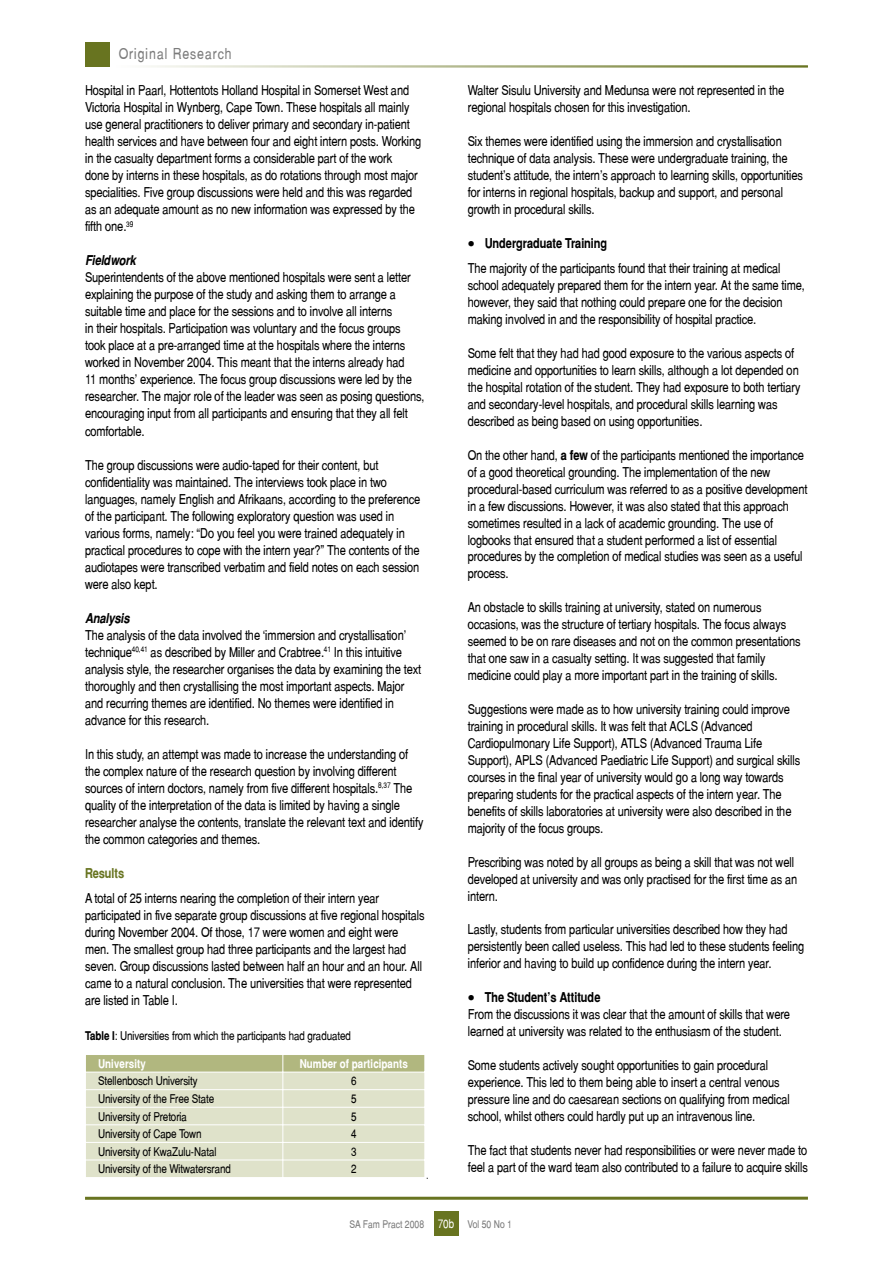
<style>
.page{position:relative;width:893px;height:1263px;background:#fff}
.page>*{position:absolute;margin:0;border:0;box-sizing:border-box;transform-origin:0 0}
.t1{font:15px "Switzerland Narrow Plain";letter-spacing:.06em;color:#7c7c7c}
.WW-Comment_Text{font:13.5px/17px "Switzerland Narrow Plain";letter-spacing:-.01em;color:#000}
.t2{font:700 13.5px "Switzerland Narrow";letter-spacing:-.01em;color:#000}
.t3{font:italic 700 13.5px "Switzerland Narrow";letter-spacing:-.01em;color:#000}
.t4{font:700 13.5px "Switzerland Narrow";letter-spacing:-.01em;color:#687420}
.WW-Table_Contents1111111{font:12px "Switzerland Narrow Plain";letter-spacing:-.01em;color:#000}
.WW-Table_Heading1111111{font:700 12px "Switzerland Narrow";color:#fff}
.t5{font:12px "Switzerland Narrow Plain";color:#fff}
.t6{font:10.5px "Switzerland Narrow Plain";color:#7c7c7c}
.s1{font-family:"Switzerland Narrow";font-weight:700}
</style>
<div class="page">
<svg style="left:86px;top:1055px;width:342px;height:124px;background:#dbdec4"></svg>
<div style="left:85px;top:43px;width:25px;height:24px;background:#687420"></div>
<div style="left:113px;top:65px;width:695px;height:3px;border:2px solid #fff"></div>
<div style="left:434px;top:1211px;width:24px;height:24px;background:#687420"></div>
<hr style="left:85px;top:1197px;width:723px;height:3px;background:#687420">
<p class="t1" style="left:119px;top:45px;width:114px">Original Research</p>
<p class="WW-Comment_Text" style="left:85px;top:82px;width:338px">Hospital in Paarl, Hottentots Holland Hospital in Somerset West and Victoria Hospital in Wynberg, Cape Town. These hospitals all mainly use general practitioners to deliver primary and secondary in-patient health services and have between four and eight intern posts. Working in the casualty department forms a considerable part of the work<br>done by interns in these hospitals, as do rotations through most major specialities. Five group discussions were held and this was regarded as an adequate amount as no new information was expressed by the fifth one.<sup>39</sup></p>
<p class="t3" style="left:85px;top:252px;width:52px">Fieldwork</p>
<p class="WW-Comment_Text" style="left:85px;top:269px;width:341px">Superintendents of the above mentioned hospitals were sent a letter explaining the purpose of the study and asking them to arrange a suitable time and place for the sessions and to involve all interns<br>in their hospitals. Participation was voluntary and the focus groups<br>took place at a pre-arranged time at the hospitals where the interns worked in November 2004. This meant that the interns already had<br>11 months’ experience. The focus group discussions were led by the researcher. The major role of the leader was seen as posing questions, encouraging input from all participants and ensuring that they all felt comfortable.</p>
<p class="WW-Comment_Text" style="left:85px;top:456px;width:337px">The group discussions were audio-taped for their content, but confidentiality was maintained. The interviews took place in two languages, namely English and Afrikaans, according to the preference of the participant. The following exploratory question was used in various forms, namely: “Do you feel you were trained adequately in practical procedures to cope with the intern year?” The contents of the audiotapes were transcribed verbatim and field notes on each session were also kept.</p>
<p class="t3" style="left:85px;top:610px;width:46px">Analysis</p>
<p class="WW-Comment_Text" style="left:85px;top:626px;width:338px">The analysis of the data involved the ‘immersion and crystallisation’ technique<sup>40,41</sup> as described by Miller and Crabtree.<sup>41</sup> In this intuitive analysis style, the researcher organises the data by examining the text thoroughly and then crystallising the most important aspects. Major and recurring themes are identified. No themes were identified in advance for this research.</p>
<p class="WW-Comment_Text" style="left:85px;top:745px;width:340px">In this study, an attempt was made to increase the understanding of the complex nature of the research question by involving different sources of intern doctors, namely from five different hospitals.<sup>8,37</sup> The quality of the interpretation of the data is limited by having a single researcher analyse the contents, translate the relevant text and identify the common categories and themes.</p>
<p class="t4" style="left:85px;top:865px;width:41px">Results</p>
<p class="WW-Comment_Text" style="left:85px;top:890px;width:341px">A total of 25 interns nearing the completion of their intern year participated in five separate group discussions at five regional hospitals during November 2004. Of those, 17 were women and eight were men. The smallest group had three participants and the largest had seven. Group discussions lasted between half an hour and an hour. All came to a natural conclusion. The universities that were represented are listed in Table I.</p>
<p class="WW-Table_Contents1111111" style="left:85px;top:1028px;width:267px"><span class="s1">Table I</span>: Universities from which the participants had graduated</p>
<p class="WW-Table_Heading1111111" style="left:98px;top:1056px;width:49px">University</p>
<p class="WW-Table_Heading1111111" style="left:300px;top:1056px;width:110px">Number of participants</p>
<p class="WW-Table_Contents1111111" style="left:98px;top:1074px;width:101px">Stellenbosch University</p>
<p class="WW-Table_Contents1111111" style="left:351px;top:1074px;width:7px">6</p>
<p class="WW-Table_Contents1111111" style="left:98px;top:1091px;width:118px">University of the Free State</p>
<p class="WW-Table_Contents1111111" style="left:351px;top:1091px;width:7px">5</p>
<p class="WW-Table_Contents1111111" style="left:98px;top:1109px;width:90px">University of Pretoria</p>
<p class="WW-Table_Contents1111111" style="left:351px;top:1109px;width:7px">5</p>
<p class="WW-Table_Contents1111111" style="left:98px;top:1126px;width:105px">University of Cape Town</p>
<p class="WW-Table_Contents1111111" style="left:351px;top:1126px;width:7px">4</p>
<p class="WW-Table_Contents1111111" style="left:98px;top:1144px;width:120px">University of KwaZulu-Natal</p>
<p class="WW-Table_Contents1111111" style="left:351px;top:1144px;width:7px">3</p>
<p class="WW-Table_Contents1111111" style="left:98px;top:1162px;width:134px">University of the Witwatersrand</p>
<p class="WW-Table_Contents1111111" style="left:351px;top:1162px;width:7px">2</p>
<p class="WW-Comment_Text" style="left:468px;top:82px;width:318px">Walter Sisulu University and Medunsa were not represented in the regional hospitals chosen for this investigation.</p>
<p class="WW-Comment_Text" style="left:468px;top:133px;width:337px">Six themes were identified using the immersion and crystallisation technique of data analysis. These were undergraduate training, the student’s attitude, the intern’s approach to learning skills, opportunities for interns in regional hospitals, backup and support, and personal growth in procedural skills.</p>
<p class="t2" style="left:468px;top:235px;width:141px">• Undergraduate Training</p>
<p class="WW-Comment_Text" style="left:468px;top:260px;width:339px">The majority of the participants found that their training at medical school adequately prepared them for the intern year. At the same time, however, they said that nothing could prepare one for the decision making involved in and the responsibility of hospital practice.</p>
<p class="WW-Comment_Text" style="left:468px;top:345px;width:334px">Some felt that they had had good exposure to the various aspects of medicine and opportunities to learn skills, although a lot depended on the hospital rotation of the student. They had exposure to both tertiary and secondary-level hospitals, and procedural skills learning was described as being based on using opportunities.</p>
<p class="WW-Comment_Text" style="left:468px;top:446px;width:341px">On the other hand, <span class="s1">a few</span> of the participants mentioned the importance of a good theoretical grounding. The implementation of the new procedural-based curriculum was referred to as a positive development in a few discussions. However, it was also stated that this approach sometimes resulted in a lack of academic grounding. The use of logbooks that ensured that a student performed a list of essential procedures by the completion of medical studies was seen as a useful process.</p>
<p class="WW-Comment_Text" style="left:468px;top:599px;width:334px">An obstacle to skills training at university, stated on numerous occasions, was the structure of tertiary hospitals. The focus always seemed to be on rare diseases and not on the common presentations that one saw in a casualty setting. It was suggested that family medicine could play a more important part in the training of skills.</p>
<p class="WW-Comment_Text" style="left:468px;top:700px;width:334px">Suggestions were made as to how university training could improve training in procedural skills. It was felt that ACLS (Advanced Cardiopulmonary Life Support), ATLS (Advanced Trauma Life Support), APLS (Advanced Paediatric Life Support) and surgical skills courses in the final year of university would go a long way towards preparing students for the practical aspects of the intern year. The benefits of skills laboratories at university were also described in the majority of the focus groups.</p>
<p class="WW-Comment_Text" style="left:468px;top:853px;width:331px">Prescribing was noted by all groups as being a skill that was not well developed at university and was only practised for the first time as an intern.</p>
<p class="WW-Comment_Text" style="left:468px;top:921px;width:338px">Lastly, students from particular universities described how they had persistently been called useless. This had led to these students feeling inferior and having to build up confidence during the intern year.</p>
<p class="t2" style="left:468px;top:989px;width:134px">• The Student’s Attitude</p>
<p class="WW-Comment_Text" style="left:468px;top:1006px;width:324px">From the discussions it was clear that the amount of skills that were learned at university was related to the enthusiasm of the student.</p>
<p class="WW-Comment_Text" style="left:468px;top:1056px;width:324px">Some students actively sought opportunities to gain procedural experience. This led to them being able to insert a central venous pressure line and do caesarean sections on qualifying from medical school, whilst others could hardly put up an intravenous line.</p>
<p class="WW-Comment_Text" style="left:468px;top:1141px;width:342px">The fact that students never had responsibilities or were never made to feel a part of the ward team also contributed to a failure to acquire skills</p>
<p class="t5" style="left:438px;top:1216px;width:18px">70b</p>
<p class="t6" style="left:349px;top:1218px;width:76px">SA Fam Pract 2008</p>
<p class="t6" style="left:467px;top:1218px;width:46px">Vol 50 No 1</p>
</div>
